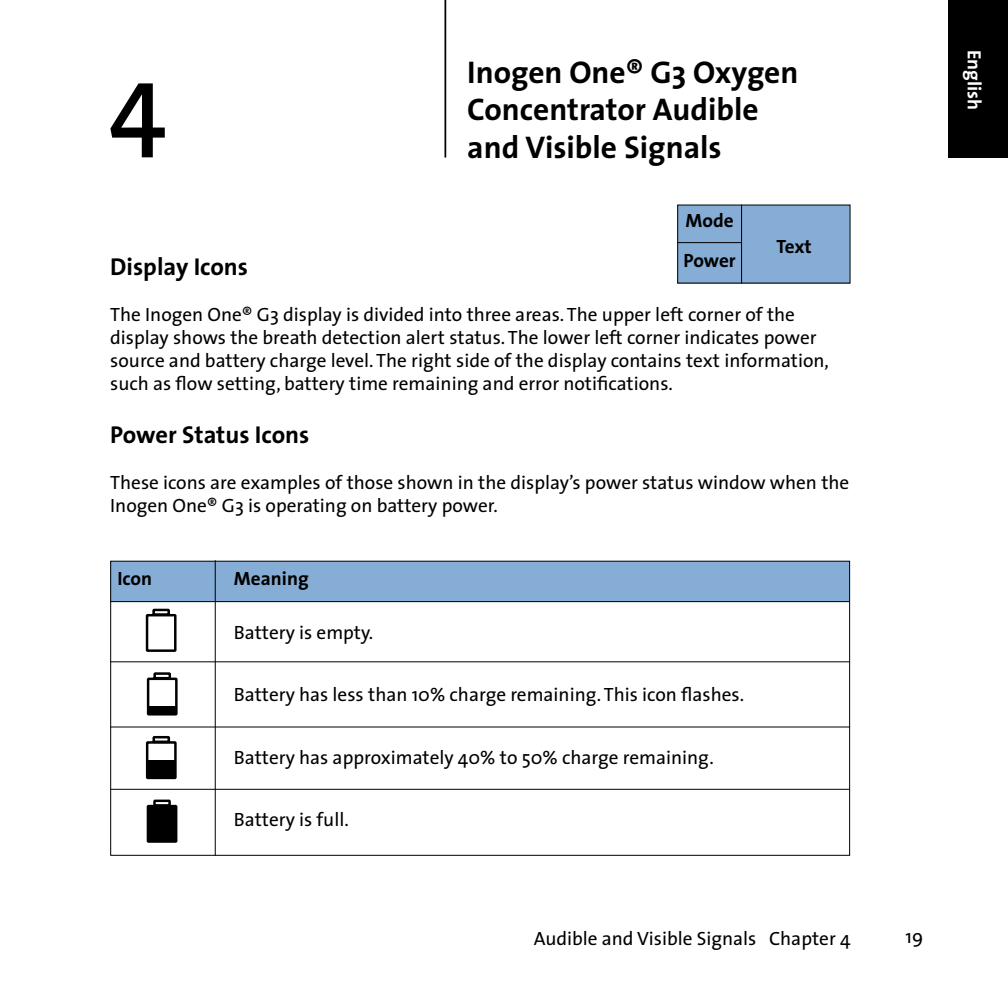
<style>
.page{position:relative;width:1008px;height:1008px;background:#fff}
.page>*{position:absolute;margin:0;border:0;box-sizing:border-box;transform-origin:0 0}
.t1{font:600 105px "The Sans";color:#000}
.t2{font:700 31.5px/37.8px "The Sans";color:#000}
.t3{font:700 28.18px "Myriad";color:#000}
.t4{font:700 24.5px "The Sans";color:#000}
.t5{font:19.25px/23.1px "The Sans";color:#000}
.t6{font:700 19.25px/39.9px "The Sans";color:#000}
.t7{font:700 19.25px "The Sans";color:#fff}
</style>
<div class="page">
<div style="left:948px;top:0;width:60px;height:158px;background:#000"></div>
<div style="left:678px;top:205px;width:172px;height:78px;background:#85add5"></div>
<hr style="left:444px;top:0;width:2px;height:158px;background:#000">
<div style="left:110px;top:561px;width:740px;height:40px;background:#85add5"></div>
<hr style="left:215px;top:560px;width:1px;height:296px;background:#000">
<hr style="left:110px;top:661px;width:740px;height:1px;background:#000">
<hr style="left:110px;top:727px;width:740px;height:1px;background:#000">
<hr style="left:110px;top:789px;width:740px;height:1px;background:#000">
<svg style="left:146px;top:608px;width:31px;height:44px"></svg>
<hr style="left:110px;top:601px;width:740px;height:1px;background:#000">
<svg style="left:146px;top:672px;width:32px;height:44px"></svg>
<svg style="left:145px;top:735px;width:32px;height:45px"></svg>
<div style="left:148px;top:806px;width:28px;height:36px;background:#000"></div>
<div style="left:147px;top:805px;width:30px;height:38px;border:2px solid #000"></div>
<svg style="left:146px;top:799px;width:26px;height:44px"></svg>
<hr style="left:741px;top:205px;width:1px;height:79px;background:#000">
<hr style="left:677px;top:242px;width:65px;height:1px;background:#000">
<h1 class="t1" style="left:109px;top:14px;width:59px">4</h1>
<h2 class="t2" style="left:467px;top:52px;width:333px">Inogen One® G3 Oxygen<br>Concentrator Audible and Visible Signals</h2>
<p class="t6" style="left:683px;top:200px;width:54px">Mode<br>Power</p>
<p class="t6" style="left:777px;top:226px;width:37px">Text</p>
<p class="t4" style="left:110px;top:246px;width:139px">Display Icons</p>
<p class="t5" style="left:110px;top:303px;width:720px">The Inogen One® G3 display is divided into three areas. The upper left corner of the display shows the breath detection alert status. The lower left corner indicates power source and battery charge level. The right side of the display contains text information, such as flow setting, battery time remaining and error notifications.</p>
<p class="t4" style="left:110px;top:414px;width:201px">Power Status Icons</p>
<p class="t5" style="left:110px;top:471px;width:741px">These icons are examples of those shown in the display’s power status window when the<br>Inogen One® G3 is operating on battery power.</p>
<h3 class="t3" style="left:244px;top:507px;width:54px">! <sup>C</sup></h3>
<p class="t6" style="left:117px;top:558px;width:36px">Icon</p>
<p class="t6" style="left:234px;top:558px;width:76px">Meaning</p>
<p class="t5" style="left:234px;top:620px;width:141px">Battery is empty.</p>
<h3 class="t3" style="left:191px;top:571px;width:54px">! <sup>C</sup></h3>
<p class="t5" style="left:234px;top:683px;width:512px">Battery has less than 10% charge remaining. This icon flashes.</p>
<p class="t5" style="left:234px;top:745px;width:481px">Battery has approximately 40% to 50% charge remaining.</p>
<p class="t5" style="left:234px;top:808px;width:116px">Battery is full.</p>
<p class="t5" style="left:534px;top:926px;width:318px">Audible and Visible Signals Chapter 4</p>
<p class="t7" style="left:990px;top:50px;width:62px;rotate:90deg">English</p>
<p class="t5" style="left:906px;top:925px;width:19px">19</p>
</div>
